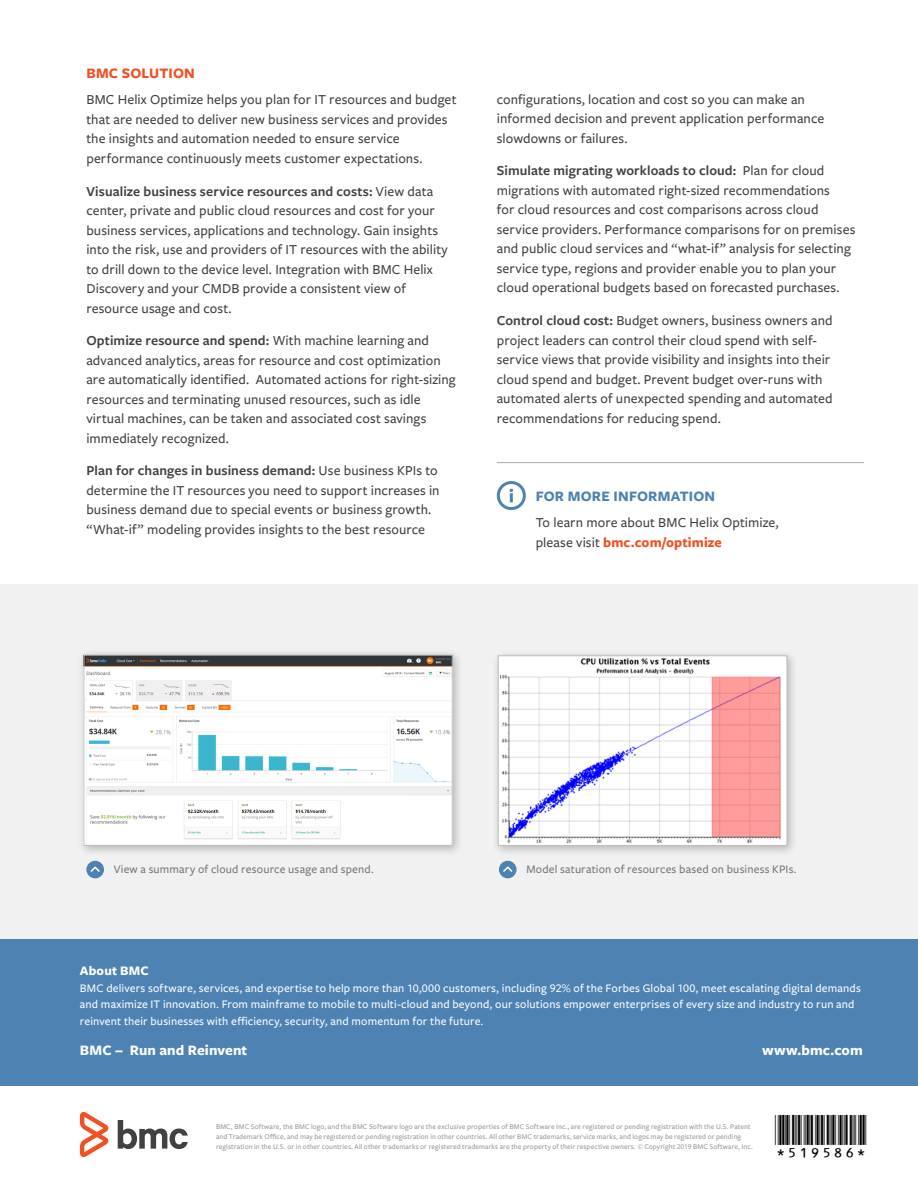
<style>
.page{position:relative;width:918px;height:1188px;background:#fff}
.page>*{position:absolute;margin:0;border:0;box-sizing:border-box;transform-origin:0 0}
.t1{font:29.85px "BC39 HI Tall HR";color:#000}
.t2{font:700 15px "Freight Sans Pro";letter-spacing:.005em;color:#fff}
.t3{font:700 15px "Freight Sans Pro";letter-spacing:.01em;color:#4e82b3}
.t4{font:700 15px "Freight Sans Pro";letter-spacing:.01em;color:#f05123}
.t5{font:500 14.25px/19.5px "Freight Sans Pro";letter-spacing:.005em;color:#414042}
.t6{font:700 13.5px "Freight Sans Pro";letter-spacing:.015em;color:#fff}
.t7{font:500 12px/16.5px "Freight Sans Pro";letter-spacing:.015em;color:#fff}
.t8{font:500 12px "Freight Sans Pro";letter-spacing:.015em;color:#75777a}
.t9{font:500 7.5px/9.8px "Freight Sans Pro";letter-spacing:.01em;color:#939598}
.s1{font-weight:600}
.s2{font-weight:700;color:#f05123}
</style>
<div class="page">
<div style="left:0;top:938px;width:918px;height:148px;background:#4e82b3"></div>
<svg style="left:118px;top:1120px;width:70px;height:29px"></svg>
<svg style="left:80px;top:1112px;width:28px;height:45px"></svg>
<div style="left:0;top:584px;width:918px;height:355px;background:#f1f1f2"></div>
<div style="left:497px;top:481px;width:29px;height:29px;border:3px solid #4e82b3;border-radius:50%"></div>
<svg style="left:510px;top:489px;width:3px;height:13px"></svg>
<hr style="left:497px;top:462px;width:367px;height:1px;background:#a8aaad">
<div style="left:78px;top:648px;width:386px;height:209px;background:#000;opacity:.25"></div>
<img style="left:86px;top:657px;width:365px;height:187px">
<div style="left:84px;top:655px;width:369px;height:191px;border:1px solid #bcbec0"></div>
<div style="left:492px;top:649px;width:306px;height:207px;background:#000;opacity:.25"></div>
<img style="left:500px;top:657px;width:285px;height:187px">
<div style="left:498px;top:655px;width:289px;height:191px;border:1px solid #bcbec0"></div>
<div style="left:86px;top:861px;width:18px;height:17px;background:#4e82b3;border-radius:50%"></div>
<svg style="left:90px;top:866px;width:10px;height:6px"></svg>
<div style="left:499px;top:861px;width:18px;height:17px;background:#4e82b3;border-radius:50%"></div>
<svg style="left:503px;top:866px;width:10px;height:6px"></svg>
<p class="t4" style="left:86px;top:63px;width:110px">BMC SOLUTION</p>
<p class="t5" style="left:86px;top:90px;width:372px">BMC Helix Optimize helps you plan for IT resources and budget that are needed to deliver new business services and provides the insights and automation needed to ensure service performance continuously meets customer expectations.</p>
<p class="t5" style="left:86px;top:181px;width:363px"><span class="s1">Visualize business service resources and costs:</span> View data center, private and public cloud resources and cost for your business services, applications and technology. Gain insights into the risk, use and providers of IT resources with the ability to drill down to the device level. Integration with BMC Helix Discovery and your CMDB provide a consistent view of resource usage and cost.</p>
<p class="t5" style="left:86px;top:330px;width:371px"><span class="s1">Optimize resource and spend:</span> With machine learning and advanced analytics, areas for resource and cost optimization are automatically identified. Automated actions for right-sizing resources and terminating unused resources, such as idle virtual machines, can be taken and associated cost savings immediately recognized.</p>
<p class="t5" style="left:86px;top:460px;width:355px"><span class="s1">Plan for changes in business demand:</span> Use business KPIs to determine the IT resources you need to support increases in business demand due to special events or business growth. “What-if” modeling provides insights to the best resource</p>
<p class="t5" style="left:497px;top:89px;width:329px">configurations, location and cost so you can make an informed decision and prevent application performance slowdowns or failures.</p>
<p class="t5" style="left:497px;top:161px;width:360px"><span class="s1">Simulate migrating workloads to cloud:</span> Plan for cloud migrations with automated right-sized recommendations<br>for cloud resources and cost comparisons across cloud service providers. Performance comparisons for on premises and public cloud services and “what-if” analysis for selecting service type, regions and provider enable you to plan your cloud operational budgets based on forecasted purchases.</p>
<p class="t5" style="left:497px;top:310px;width:337px"><span class="s1">Control cloud cost:</span> Budget owners, business owners and project leaders can control their cloud spend with self&shy;service views that provide visibility and insights into their cloud spend and budget. Prevent budget over-runs with automated alerts of unexpected spending and automated recommendations for reducing spend.</p>
<p class="t3" style="left:536px;top:486px;width:181px">FOR MORE INFORMATION</p>
<p class="t5" style="left:536px;top:512px;width:244px">To learn more about BMC Helix Optimize, please visit <span class="s2">bmc.com/optimize</span></p>
<p class="t8" style="left:114px;top:861px;width:261px">View a summary of cloud resource usage and spend.</p>
<p class="t8" style="left:526px;top:861px;width:272px">Model saturation of resources based on business KPIs.</p>
<p class="t6" style="left:80px;top:962px;width:71px">About BMC</p>
<p class="t7" style="left:80px;top:979px;width:783px">BMC delivers software, services, and expertise to help more than 10,000 customers, including 92% of the Forbes Global 100, meet escalating digital demands and maximize IT innovation. From mainframe to mobile to multi-cloud and beyond, our solutions empower enterprises of every size and industry to run and reinvent their businesses with efficiency, security, and momentum for the future.</p>
<p class="t2" style="left:80px;top:1040px;width:169px">BMC – Run and Reinvent</p>
<p class="t2" style="left:762px;top:1040px;width:102px">www.bmc.com</p>
<p class="t9" style="left:216px;top:1122px;width:538px">BMC, BMC Software, the BMC logo, and the BMC Software logo are the exclusive properties of BMC Software Inc., are registered or pending registration with the U.S. Patent and Trademark Office, and may be registered or pending registration in other countries. All other BMC trademarks, service marks, and logos may be registered or pending registration in the U.S. or in other countries. All other trademarks or registered trademarks are the property of their respective owners. © Copyright 2019 BMC Software, Inc.</p>
<h1 class="t1" style="left:775px;top:1108px;width:93px">*519586*</h1>
</div>
